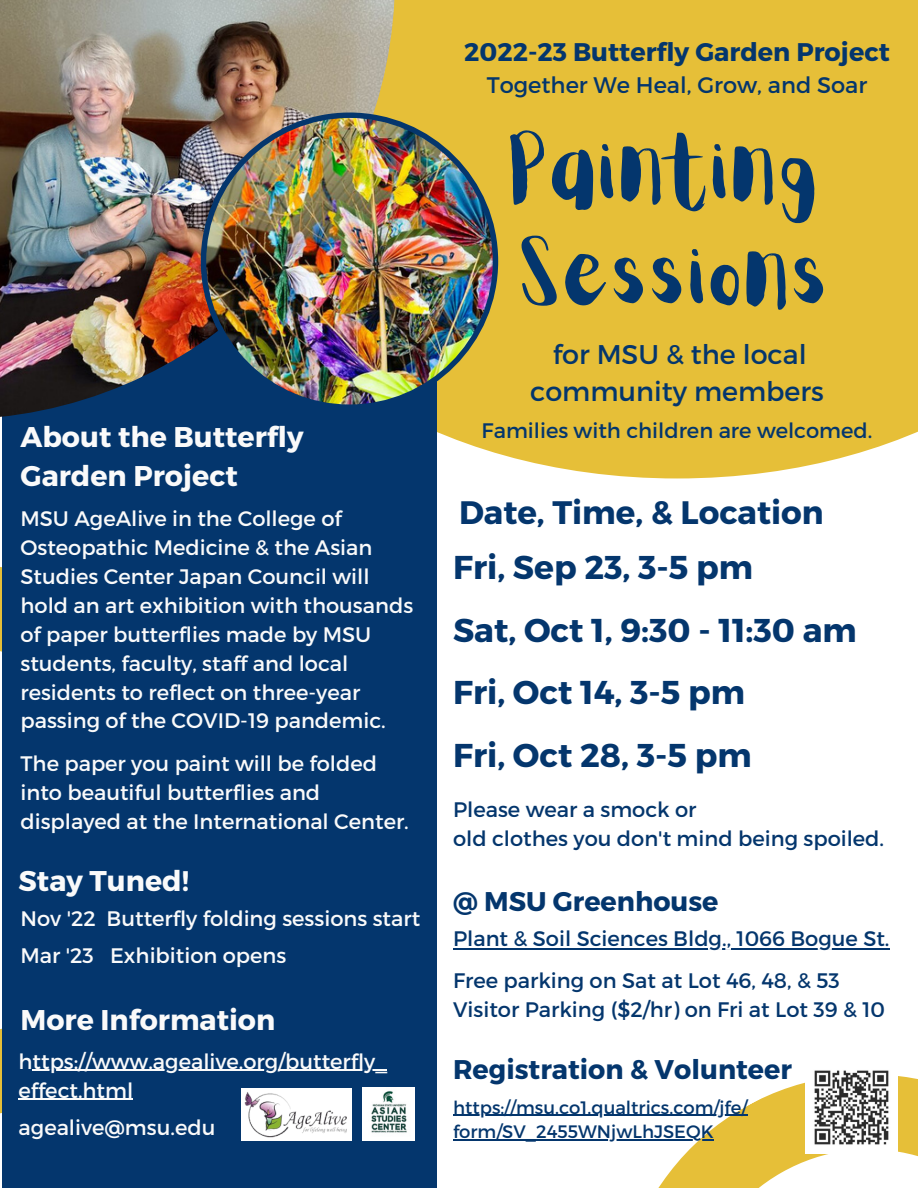
<style>
.page{position:relative;width:918px;height:1188px;background:#fff}
.page>*{position:absolute;margin:0;border:0;box-sizing:border-box;transform-origin:0 0}
.t1{font:75px/105px "Aloja Extended";color:#04366d}
.t2{font:700 33px/62.7px "Montserrat";color:#04366d}
.t3{font:700 32.4px "Montserrat";color:#04366d}
.t4{font:700 28.5px/39.3px "Montserrat";color:#fafafa}
.t5{font:700 27px "Montserrat";color:#04366d}
.t6{font:27px/37.5px "Montserrat";color:#04366d;text-align:center}
.t7{font:700 25.5px "Montserrat";color:#04366d}
.t8{font:22.5px "Montserrat";color:#04366d}
.t9{font:21px/29px "Montserrat";color:#fafafa}
.t10{font:21px/29.2px "Montserrat";color:#04366d}
.t11{font:18px/24.8px "Montserrat";color:#04366d}
</style>
<div class="page">
<hr style="left:453px;top:948px;width:437px;height:2px;background:#04366d">
<svg style="left:525px;top:1076px;width:393px;height:112px"></svg>
<div style="left:395px;top:0;width:523px;height:478px;background:#e6bf38"></div>
<div style="left:2px;top:313px;width:434px;height:875px;background:#04366d"></div>
<img style="left:0;top:0;width:395px;height:417px">
<img style="left:241px;top:1088px;width:111px;height:53px">
<img style="left:362px;top:1088px;width:53px;height:53px">
<img style="left:201px;top:113px;width:297px;height:297px">
<img style="left:805px;top:1070px;width:93px;height:84px">
<hr style="left:33px;top:1070px;width:354px;height:1px;background:#fafafa">
<hr style="left:19px;top:1099px;width:78px;height:1px;background:#fafafa">
<hr style="left:97px;top:1099px;width:36px;height:1px;background:#fafafa">
<hr style="left:453px;top:1115px;width:295px;height:1px;background:#04366d">
<hr style="left:453px;top:1139px;width:261px;height:2px;background:#04366d">
<h3 class="t4" style="left:21px;top:416px;width:285px">About the Butterfly<br>Garden Project</h3>
<p class="t9" style="left:21px;top:503px;width:394px">MSU AgeAlive in the College of Osteopathic Medicine &amp; the Asian Studies Center Japan Council will hold an art exhibition with thousands of paper butterflies made by MSU students, faculty, staff and local residents to reflect on three-year passing of the COVID-19 pandemic.</p>
<p class="t9" style="left:21px;top:748px;width:390px">The paper you paint will be folded into beautiful butterflies and displayed at the International Center.</p>
<h3 class="t4" style="left:19px;top:860px;width:172px">Stay Tuned!</h3>
<p class="t9" style="left:21px;top:899px;width:401px;line-height:37px">Nov '22 Butterfly folding sessions start<br>Mar '23 Exhibition opens</p>
<h3 class="t4" style="left:21px;top:999px;width:256px">More Information</h3>
<p class="t9" style="left:19px;top:1045px;width:370px">https://www.agealive.org/butterfly_ effect.html</p>
<p class="t9" style="left:19px;top:1112px;width:198px">agealive@msu.edu</p>
<p class="t7" style="left:464px;top:35px;width:427px">2022-23 Butterfly Garden Project</p>
<p class="t8" style="left:487px;top:70px;width:382px">Together We Heal, Grow, and Soar</p>
<h1 class="t1" style="left:510px;top:124px;width:324px">Painting<br>Sessions</h1>
<p class="t6" style="left:530px;top:334px;width:295px">for MSU &amp; the local community members</p>
<p class="t10" style="left:482px;top:415px;width:392px">Families with children are welcomed.</p>
<h3 class="t3" style="left:459px;top:492px;width:366px">Date, Time, &amp; Location</h3>
<h2 class="t2" style="left:453px;top:534px;width:405px">Fri, Sep 23, 3-5 pm<br>Sat, Oct 1, 9:30 - 11:30 am<br>Fri, Oct 14, 3-5 pm<br>Fri, Oct 28, 3-5 pm</h2>
<p class="t10" style="left:453px;top:794px;width:433px">Please wear a smock or<br>old clothes you don't mind being spoiled.</p>
<p class="t5" style="left:453px;top:884px;width:267px">@ MSU Greenhouse</p>
<p class="t10" style="left:453px;top:917px;width:438px;line-height:41.7px">Plant &amp; Soil Sciences Bldg., 1066 Bogue St.<br>Free parking on Sat at Lot 46, 48, &amp; 53</p>
<p class="t10" style="left:453px;top:994px;width:434px">Visitor Parking ($2/hr) on Fri at Lot 39 &amp; 10</p>
<p class="t5" style="left:453px;top:1051px;width:340px">Registration &amp; Volunteer</p>
<p class="t11" style="left:453px;top:1094px;width:296px">https://msu.co1.qualtrics.com/jfe/ form/SV_2455WNjwLhJSEQK</p>
</div>
